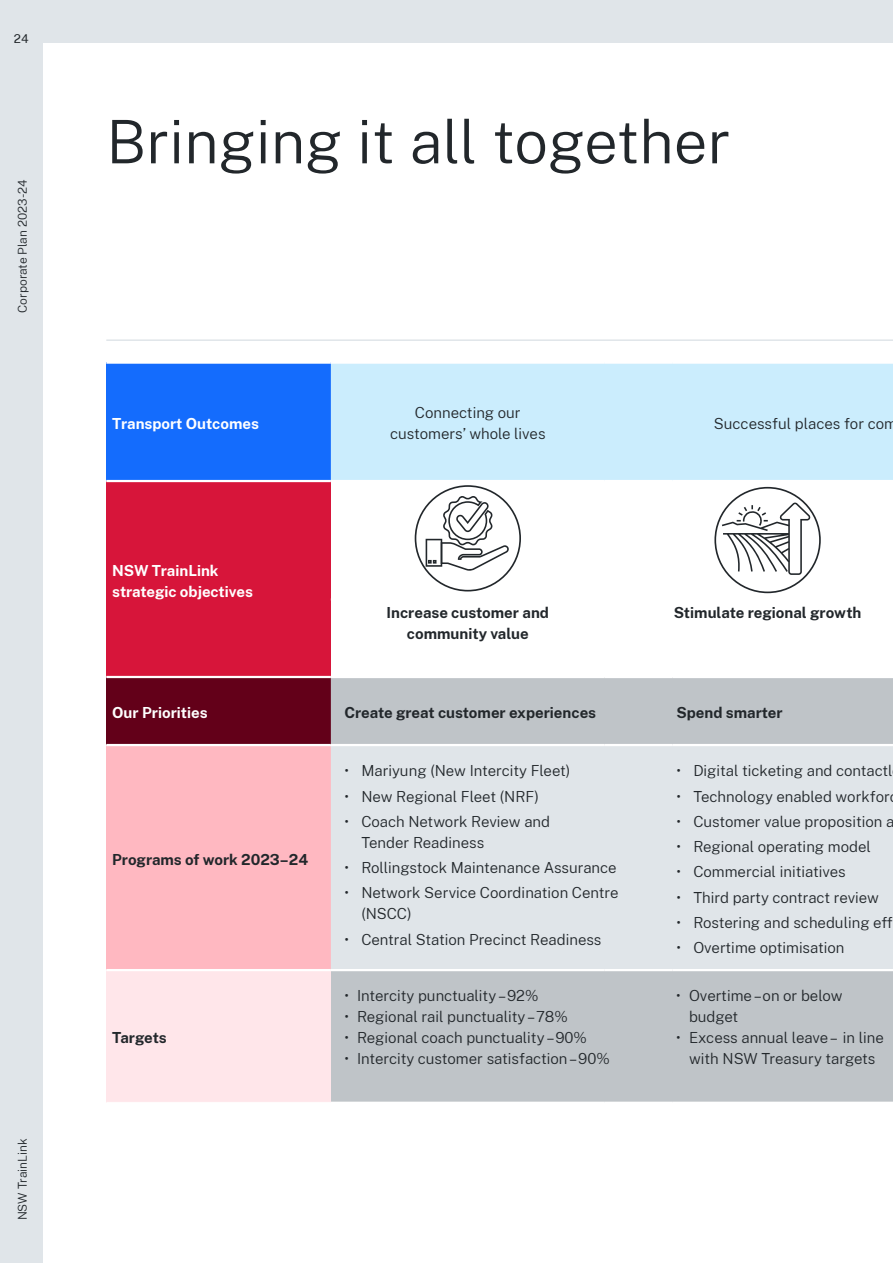
<style>
.page{position:relative;width:893px;height:1263px;background:#fff}
.page>*{position:absolute;margin:0;border:0;box-sizing:border-box;transform-origin:0 0}
.t1{font:300 60px "Public Sans NSW";color:#22272b}
.t2{font:300 15px/21px "Public Sans NSW";color:#22272b}
.t3{font:700 15px/21px "Public Sans NSW";color:#22272b;text-align:center}
.t4{font:700 15px/21px "Public Sans NSW";color:#fff}
.t5{font:300 12px "Public Sans NSW";color:#22272b}
.t6{font:12px "Public Sans NSW";color:#22272b}
</style>
<div class="page">
<div style="left:0;top:0;width:43px;height:1263px;background:#e0e5e9"></div>
<div style="left:0;top:0;width:893px;height:43px;background:#e0e5e9"></div>
<div style="left:106px;top:363px;width:225px;height:118px;background:#146cfd"></div>
<div style="left:331px;top:364px;width:562px;height:116px;background:#cbedfd"></div>
<div style="left:106px;top:481px;width:225px;height:196px;background:#d7153a"></div>
<div style="left:106px;top:677px;width:225px;height:68px;background:#630019"></div>
<div style="left:331px;top:678px;width:562px;height:424px;background:#bfc4c8"></div>
<div style="left:106px;top:745px;width:225px;height:225px;background:#ffb8c1"></div>
<div style="left:331px;top:746px;width:562px;height:223px;background:#e0e5e9"></div>
<div style="left:106px;top:970px;width:225px;height:132px;background:#ffe6ea"></div>
<hr style="left:106px;top:361px;width:225px;height:3px;background:#fff">
<hr style="left:106px;top:480px;width:225px;height:2px;background:#fff">
<hr style="left:106px;top:676px;width:225px;height:2px;background:#fff">
<hr style="left:106px;top:744px;width:225px;height:2px;background:#fff">
<hr style="left:331px;top:744px;width:274px;height:2px;background:#fff">
<hr style="left:605px;top:744px;width:67px;height:2px;background:#fff">
<hr style="left:672px;top:744px;width:221px;height:2px;background:#fff">
<hr style="left:106px;top:969px;width:225px;height:2px;background:#fff">
<hr style="left:331px;top:969px;width:274px;height:2px;background:#fff">
<hr style="left:605px;top:969px;width:67px;height:2px;background:#fff">
<hr style="left:672px;top:969px;width:221px;height:2px;background:#fff">
<svg style="left:415px;top:485px;width:106px;height:106px"></svg>
<svg style="left:714px;top:487px;width:107px;height:106px"></svg>
<hr style="left:106px;top:339px;width:787px;height:2px;background:#e0e5e9">
<p class="t6" style="left:14px;top:29px;width:16px">24</p>
<p class="t5" style="left:14px;top:313px;width:135px;rotate:-90deg">Corporate Plan 2023-24</p>
<p class="t5" style="left:14px;top:1220px;width:83px;rotate:-90deg">NSW TrainLink</p>
<h1 class="t1" style="left:106px;top:98px;width:626px">Bringing it all together</h1>
<p class="t4" style="left:112px;top:412px;width:148px">Transport Outcomes</p>
<p class="t2" style="left:390px;top:401px;width:157px;text-align:center">Connecting our customers’ whole lives</p>
<p class="t2" style="left:714px;top:412px;width:185px">Successful places for com</p>
<p class="t4" style="left:112px;top:558px;width:142px">NSW TrainLink strategic objectives</p>
<p class="t3" style="left:387px;top:601px;width:164px">Increase customer and community value</p>
<p class="t3" style="left:674px;top:601px;width:189px">Stimulate regional growth</p>
<p class="t4" style="left:112px;top:701px;width:97px">Our Priorities</p>
<p class="t3" style="left:344px;top:701px;width:253px">Create great customer experiences</p>
<p class="t3" style="left:676px;top:701px;width:108px">Spend smarter</p>
<p class="t3" style="left:112px;top:847px;width:198px">Programs of work 2023–24</p>
<p class="t3" style="left:112px;top:1026px;width:56px">Targets</p>
<p class="t2" style="left:344px;top:759px;width:228px">• Mariyung (New Intercity Fleet)</p>
<p class="t2" style="left:344px;top:785px;width:196px">• New Regional Fleet (NRF)</p>
<p class="t2" style="left:361px;top:810px;width:190px;text-indent:-17px">• Coach Network Review and<br>Tender Readiness</p>
<p class="t2" style="left:344px;top:856px;width:274px">• Rollingstock Maintenance Assurance</p>
<p class="t2" style="left:361px;top:881px;width:259px;text-indent:-17px">• Network Service Coordination Centre (NSCC)</p>
<p class="t2" style="left:344px;top:928px;width:259px">• Central Station Precinct Readiness</p>
<p class="t2" style="left:344px;top:984px;width:196px">• Intercity punctuality – 92%</p>
<p class="t2" style="left:344px;top:1005px;width:225px">• Regional rail punctuality – 78%</p>
<p class="t2" style="left:344px;top:1026px;width:244px">• Regional coach punctuality – 90%</p>
<p class="t2" style="left:344px;top:1047px;width:267px">• Intercity customer satisfaction – 90%</p>
<p class="t2" style="left:676px;top:759px;width:218px">• Digital ticketing and contactl</p>
<p class="t2" style="left:676px;top:785px;width:215px">• Technology enabled workfor</p>
<p class="t2" style="left:676px;top:810px;width:219px">• Customer value proposition a</p>
<p class="t2" style="left:676px;top:835px;width:196px">• Regional operating model</p>
<p class="t2" style="left:676px;top:860px;width:171px">• Commercial initiatives</p>
<p class="t2" style="left:676px;top:886px;width:204px">• Third party contract review</p>
<p class="t2" style="left:676px;top:911px;width:221px">• Rostering and scheduling effi</p>
<p class="t2" style="left:676px;top:936px;width:170px">• Overtime optimisation</p>
<p class="t2" style="left:689px;top:984px;width:155px;text-indent:-13px">• Overtime – on or below budget</p>
<p class="t2" style="left:676px;top:1026px;width:209px;text-align:center">• Excess annual leave – in line with NSW Treasury targets</p>
</div>
